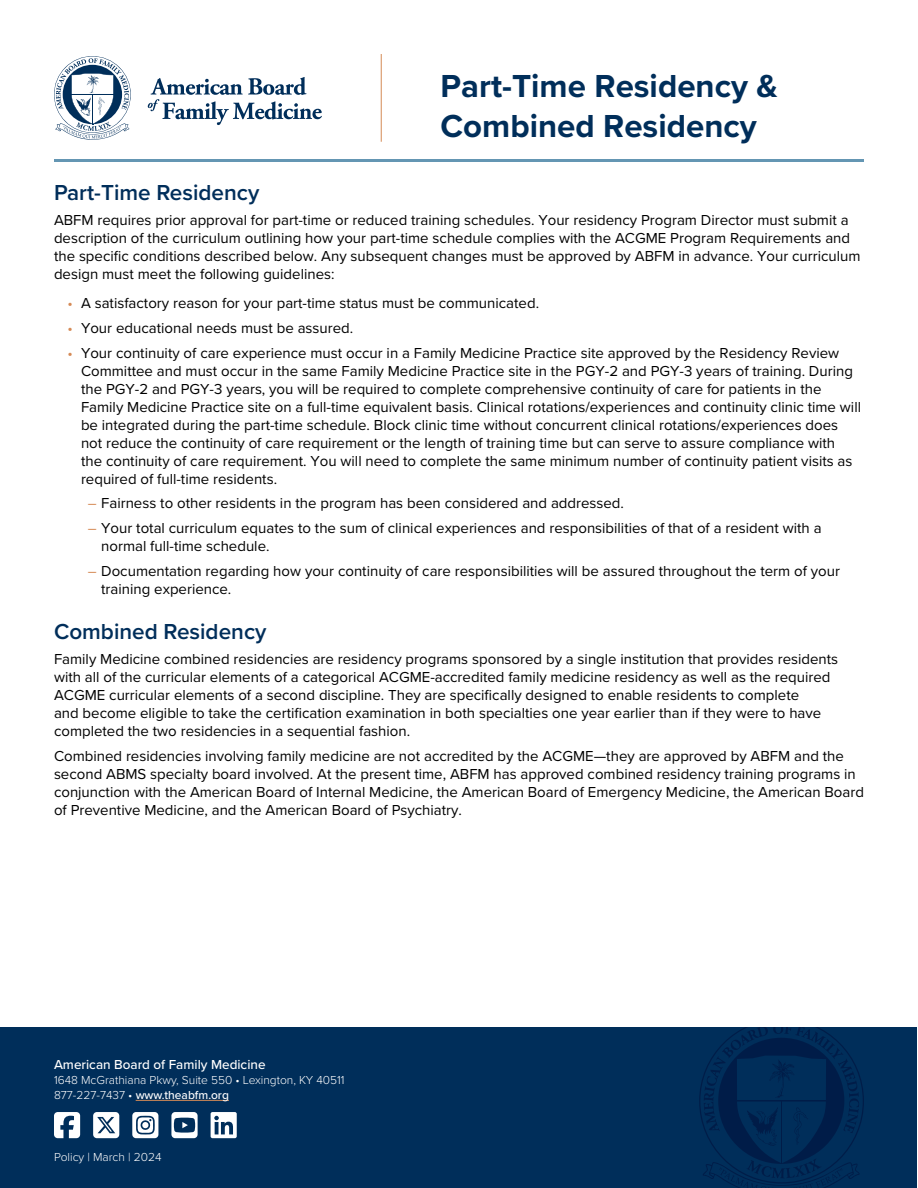
<style>
.page{position:relative;width:918px;height:1188px;background:#fff}
.page>*{position:absolute;margin:0;border:0;box-sizing:border-box;transform-origin:0 0}
.t1{font:700 33px/39.6px "Proxima Nova";color:#002e5a}
.t2{font:600 22.5px "Proxima Nova";color:#002e5a}
.t3{font:15px/18px "Proxima Nova";color:#000}
.t4{font:500 13.5px "Proxima Nova";color:#fff}
.t5{font:300 12px/15px "Proxima Nova";color:#fff}
.s1{color:#d58a56}
.s2{font-weight:500}
</style>
<div class="page">
<hr style="left:381px;top:54px;width:1px;height:88px;background:#d58a56">
<svg style="left:148px;top:77px;width:174px;height:48px"></svg>
<svg style="left:54px;top:56px;width:77px;height:84px"></svg>
<hr style="left:56px;top:159px;width:806px;height:3px;background:#6496b3">
<div style="left:1px;top:1028px;width:916px;height:160px;background:#002e5a"></div>
<hr style="left:136px;top:1100px;width:93px;height:1px;background:#d58a56">
<svg style="left:54px;top:1112px;width:26px;height:26px"></svg>
<svg style="left:93px;top:1112px;width:26px;height:26px"></svg>
<svg style="left:132px;top:1112px;width:26px;height:26px"></svg>
<svg style="left:171px;top:1112px;width:27px;height:26px"></svg>
<svg style="left:211px;top:1112px;width:26px;height:26px"></svg>
<svg style="left:699px;top:1028px;width:165px;height:160px"></svg>
<hr style="left:729px;top:1100px;width:106px;height:1px;background:#00032e">
<hr style="left:781px;top:1101px;width:1px;height:63px;background:#00032e">
<h2 class="t2" style="left:54px;top:176px;width:207px">Part-Time Residency</h2>
<h1 class="t1" style="left:441px;top:66px;width:339px">Part-Time Residency &amp;<br>Combined Residency</h1>
<p class="t3" style="left:54px;top:211px;width:808px">ABFM requires prior approval for part-time or reduced training schedules. Your residency Program Director must submit a description of the curriculum outlining how your part-time schedule complies with the ACGME Program Requirements and the specific conditions described below. Any subsequent changes must be approved by ABFM in advance. Your curriculum design must meet the following guidelines:</p>
<p class="t3" style="left:68px;top:294px;width:473px"><span class="s1">•</span> A satisfactory reason for your part-time status must be communicated.</p>
<p class="t3" style="left:68px;top:318px;width:287px"><span class="s1">•</span> Your educational needs must be assured.</p>
<p class="t3" style="left:81px;top:343px;width:782px;text-indent:-14px"><span class="s1">•</span> Your continuity of care experience must occur in a Family Medicine Practice site approved by the Residency Review Committee and must occur in the same Family Medicine Practice site in the PGY-2 and PGY-3 years of training. During the PGY-2 and PGY-3 years, you will be required to complete comprehensive continuity of care for patients in the Family Medicine Practice site on a full-time equivalent basis. Clinical rotations/experiences and continuity clinic time will be integrated during the part-time schedule. Block clinic time without concurrent clinical rotations/experiences does not reduce the continuity of care requirement or the length of training time but can serve to assure compliance with<br>the continuity of care requirement. You will need to complete the same minimum number of continuity patient visits as required of full-time residents.</p>
<p class="t3" style="left:88px;top:494px;width:538px"><span class="s1">–</span> Fairness to other residents in the program has been considered and addressed.</p>
<p class="t3" style="left:101px;top:519px;width:722px;text-indent:-14px"><span class="s1">–</span> Your total curriculum equates to the sum of clinical experiences and responsibilities of that of a resident with a normal full-time schedule.</p>
<p class="t3" style="left:101px;top:561px;width:740px;text-indent:-14px"><span class="s1">–</span> Documentation regarding how your continuity of care responsibilities will be assured throughout the term of your training experience.</p>
<h2 class="t2" style="left:54px;top:614px;width:214px">Combined Residency</h2>
<p class="t3" style="left:54px;top:649px;width:786px">Family Medicine combined residencies are residency programs sponsored by a single institution that provides residents with all of the curricular elements of a categorical ACGME-accredited family medicine residency as well as the required ACGME curricular elements of a second discipline. They are specifically designed to enable residents to complete<br>and become eligible to take the certification examination in both specialties one year earlier than if they were to have completed the two residencies in a sequential fashion.</p>
<p class="t3" style="left:54px;top:746px;width:812px">Combined residencies involving family medicine are not accredited by the ACGME—they are approved by ABFM and the second ABMS specialty board involved. At the present time, ABFM has approved combined residency training programs in conjunction with the American Board of Internal Medicine, the American Board of Emergency Medicine, the American Board of Preventive Medicine, and the American Board of Psychiatry.</p>
<p class="t4" style="left:54px;top:1054px;width:213px">American Board of Family Medicine</p>
<p class="t5" style="left:54px;top:1071px;width:292px">1648 McGrathiana Pkwy, Suite 550 • Lexington, KY 40511<br>877-227-7437 • <span class="s2">www.theabfm.org</span></p>
<p class="t5" style="left:54px;top:1149px;width:109px">Policy | March | 2024</p>
</div>
